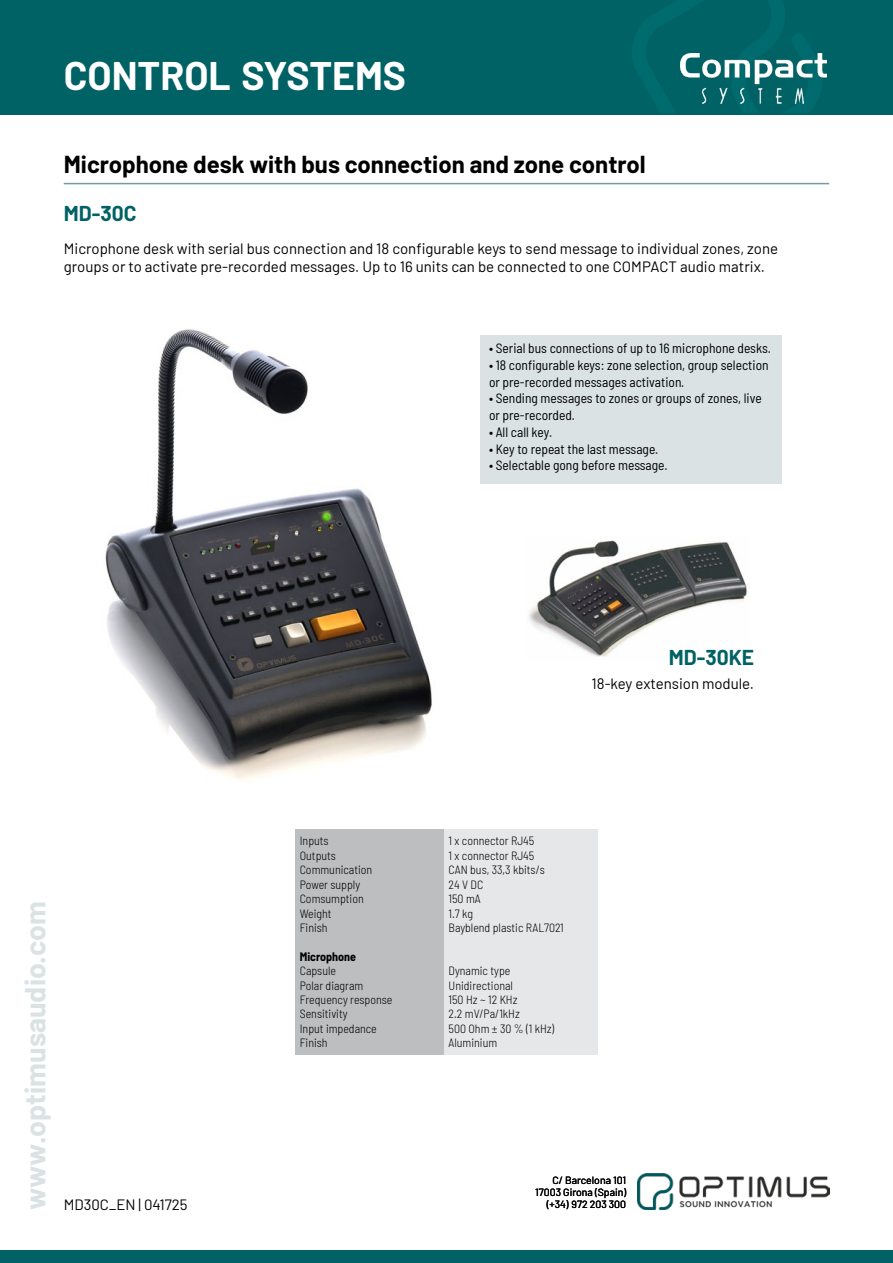
<style>
.page{position:relative;width:893px;height:1263px;background:#fff}
.page>*{position:absolute;margin:0;border:0;box-sizing:border-box;transform-origin:0 0}
.t1{font:700 39px "Barlow";color:#fff}
.t2{font:700 28.5px "Barlow";color:#dae2e3}
.t3{font:700 24px "Barlow";color:#000}
.t4{font:700 21px "Barlow";color:#006265}
.t5{font:15px/18px "Barlow";color:#000}
.t6{font:semi-condensed 13.5px/16.8px "Barlow";color:#000}
.t7{font:300 semi-condensed 12px/14.4px "Barlow";color:#000}
.t8{font:700 semi-condensed 12px "Barlow";color:#000}
.t9{font:10.5px/12px "Barlow";color:#000;text-align:right}
</style>
<div class="page">
<div style="left:0;top:0;width:893px;height:115px;background:#006265"></div>
<img style="left:638px;top:1174px;width:191px;height:35px">
<div style="left:0;top:1250px;width:893px;height:13px;background:#006265"></div>
<img style="left:680px;top:53px;width:147px;height:51px">
<hr style="left:64px;top:183px;width:765px;height:1px;background:#719ca1">
<img style="left:105px;top:329px;width:327px;height:451px">
<div style="left:480px;top:335px;width:302px;height:149px;background:#dae2e3"></div>
<div style="left:296px;top:829px;width:148px;height:225px;background:#bcbec0"></div>
<div style="left:444px;top:829px;width:153px;height:225px;background:#e6e7e8"></div>
<img style="left:529px;top:540px;width:218px;height:117px">
<h1 class="t1" style="left:64px;top:47px;width:344px">CONTROL SYSTEMS</h1>
<h3 class="t3" style="left:64px;top:146px;width:583px">Microphone desk with bus connection and zone control</h3>
<h3 class="t4" style="left:64px;top:198px;width:74px">MD-30C</h3>
<p class="t5" style="left:64px;top:239px;width:716px">Microphone desk with serial bus connection and 18 configurable keys to send message to individual zones, zone groups or to activate pre-recorded messages. Up to 16 units can be connected to one COMPACT audio matrix.</p>
<p class="t6" style="left:489px;top:339px;width:284px">• Serial bus connections of up to 16 microphone desks.</p>
<p class="t6" style="left:489px;top:355px;width:281px">• 18 configurable keys: zone selection, group selection or pre-recorded messages activation.</p>
<p class="t6" style="left:489px;top:389px;width:274px">• Sending messages to zones or groups of zones, live or pre-recorded.</p>
<p class="t6" style="left:489px;top:423px;width:65px">• All call key.</p>
<p class="t6" style="left:489px;top:439px;width:171px">• Key to repeat the last message.</p>
<p class="t6" style="left:489px;top:456px;width:180px">• Selectable gong before message.</p>
<h2 class="t2" style="left:14px;top:1210px;width:310px;rotate:-90deg">www.optimusaudio.com</h2>
<p class="t5" style="left:64px;top:1194px;width:125px">MD30C_EN | 041725</p>
<h3 class="t4" style="left:669px;top:642px;width:87px">MD-30KE</h3>
<p class="t5" style="left:592px;top:673px;width:164px">18-key extension module.</p>
<p class="t7" style="left:300px;top:833px;width:74px">Inputs<br>Outputs<br>Communication<br>Power supply<br>Comsumption<br>Weight<br>Finish</p>
<p class="t8" style="left:300px;top:948px;width:58px">Microphone</p>
<p class="t7" style="left:300px;top:963px;width:94px">Capsule<br>Polar diagram<br>Frequency response<br>Sensitivity<br>Input impedance<br>Finish</p>
<p class="t7" style="left:449px;top:833px;width:117px">1 x connector RJ45<br>1 x connector RJ45<br>CAN bus, 33,3 kbits/s<br>24 V DC<br>150 mA<br>1.7 kg<br>Bayblend plastic RAL7021</p>
<p class="t7" style="left:449px;top:963px;width:107px">Dynamic type<br>Unidirectional<br>150 Hz ~ 12 KHz<br>2.2 mV/Pa/1kHz<br>500 Ohm ± 30 % (1 kHz)<br>Aluminium</p>
<p class="t9" style="left:535px;top:1173px;width:92px">C/ Barcelona 101<br>17003 Girona (Spain) (+34) 972 203 300</p>
</div>
